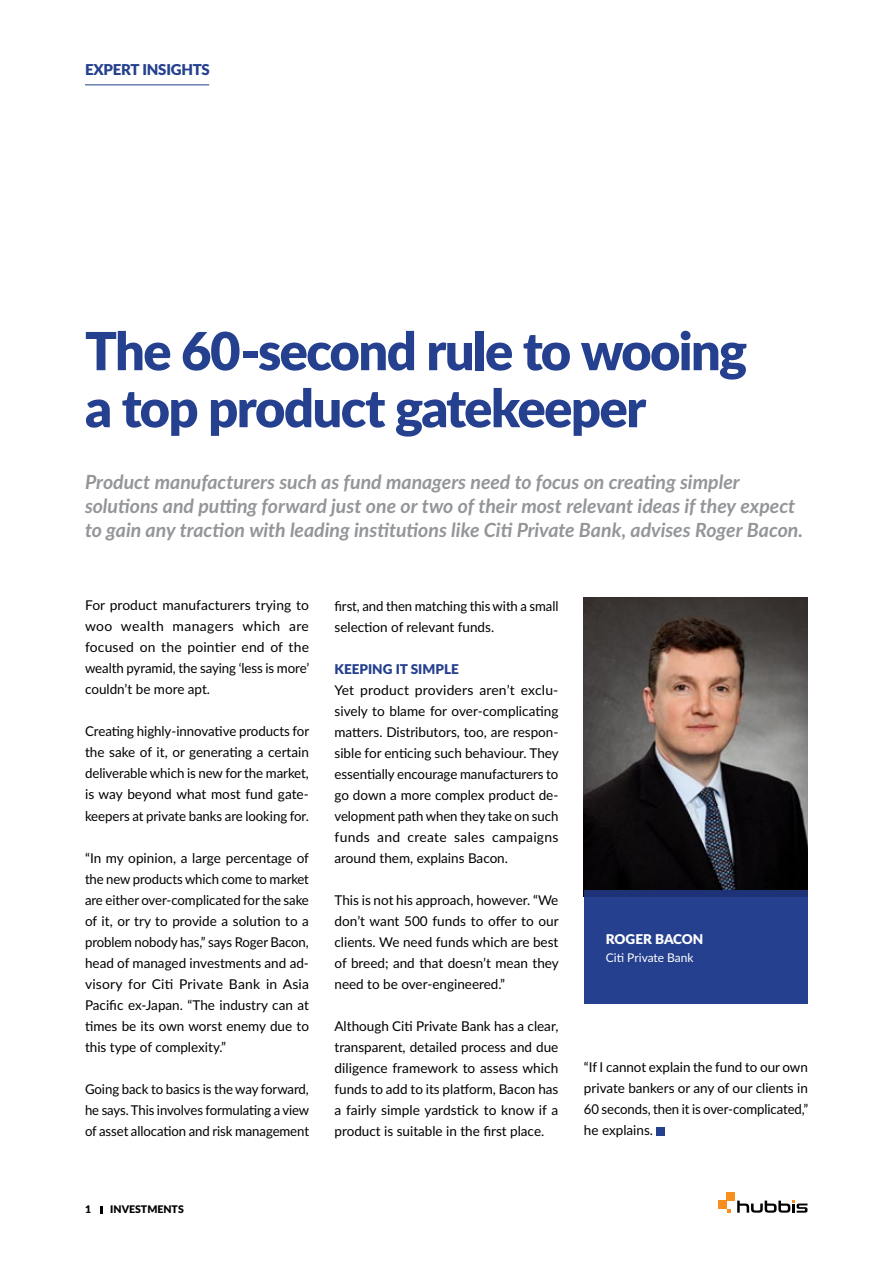
<style>
.page{position:relative;width:893px;height:1263px;background:#fff}
.page>*{position:absolute;margin:0;border:0;box-sizing:border-box;transform-origin:0 0}
.t1{font:900 52.5px/57px "Lato";letter-spacing:-.03em;color:#25408f}
.t2{font:italic 700 19.5px/24px "Lato";color:#939598}
.t3{font:900 15px "Lato";letter-spacing:-.015em;color:#25408f}
.t4{font:13.5px/21px "Lato";color:#000;text-align:justify}
.t5{font:900 13.5px "Lato";color:#25408f}
.t6{font:900 13.5px "Lato";letter-spacing:-.01em;color:#fff}
.t7{font:12px "Lato";color:#fff}
.t8{font:900 10.5px "Lato";color:#000}
</style>
<div class="page">
<hr style="left:85px;top:84px;width:124px;height:1px;background:#25408f">
<svg style="left:101px;top:1206px;width:2px;height:7px"></svg>
<div style="left:584px;top:890px;width:224px;height:114px;background:#25408f"></div>
<img style="left:584px;top:597px;width:224px;height:293px">
<div style="left:584px;top:890px;width:224px;height:7px;background:#1e3278"></div>
<svg style="left:737px;top:1200px;width:70px;height:13px"></svg>
<div style="left:727px;top:1192px;width:8px;height:8px;background:#f78e1e"></div>
<div style="left:718px;top:1200px;width:9px;height:9px;background:#f78e1e"></div>
<div style="left:657px;top:1127px;width:8px;height:8px;background:#25408f"></div>
<p class="t3" style="left:85px;top:58px;width:126px">EXPERT INSIGHTS</p>
<h1 class="t1" style="left:85px;top:320px;width:663px">The 60-second rule to wooing a top product gatekeeper</h1>
<p class="t2" style="left:85px;top:469px;width:720px">Product manufacturers such as fund managers need to focus on creating simpler solutions and putting forward just one or two of their most relevant ideas if they expect to gain any traction with leading institutions like Citi Private Bank, advises Roger Bacon.</p>
<p class="t4" style="left:85px;top:594px;width:226px">For product manufacturers trying to woo wealth managers which are focused on the pointier end of the wealth pyramid, the saying ‘less is more’ couldn’t be more apt.</p>
<p class="t4" style="left:85px;top:720px;width:226px">Creating highly-innovative products for the sake of it, or generating a certain deliverable which is new for the market, is way beyond what most fund gate&shy;keepers at private banks are looking for.</p>
<p class="t4" style="left:85px;top:846px;width:225px">“In my opinion, a large percentage of the new products which come to market are either over-complicated for the sake of it, or try to provide a solution to a problem nobody has,” says Roger Bacon, head of managed investments and ad&shy;visory for Citi Private Bank in Asia Pacific ex-Japan. “The industry can at times be its own worst enemy due to this type of complexity.”</p>
<p class="t4" style="left:85px;top:1077px;width:226px">Going back to basics is the way forward, he says. This involves formulating a view of asset allocation and risk management</p>
<p class="t4" style="left:334px;top:595px;width:226px">first, and then matching this with a small selection of relevant funds.</p>
<p class="t5" style="left:334px;top:659px;width:124px">Keeping it Sim ple</p>
<p class="t4" style="left:334px;top:679px;width:226px">Yet product providers aren’t exclu&shy;sively to blame for over-complicating matters. Distributors, too, are respon&shy;sible for enticing such behaviour. They essentially encourage manufacturers to go down a more complex product de&shy;velopment path when they take on such funds and create sales campaigns around them, explains Bacon.</p>
<p class="t4" style="left:334px;top:889px;width:226px">This is not his approach, however. “We don’t want 500 funds to offer to our clients. We need funds which are best of breed; and that doesn’t mean they need to be over-engineered.”</p>
<p class="t4" style="left:334px;top:1015px;width:225px">Although Citi Private Bank has a clear, transparent, detailed process and due diligence framework to assess which funds to add to its platform, Bacon has a fairly simple yardstick to know if a product is suitable in the first place.</p>
<p class="t6" style="left:606px;top:928px;width:96px">Roger Bacon</p>
<p class="t7" style="left:606px;top:949px;width:89px">Citi Private Bank</p>
<p class="t4" style="left:584px;top:1056px;width:226px">“If I cannot explain the fund to our own private bankers or any of our clients in 60 seconds, then it is over-complicated,” he explains.</p>
<p class="t8" style="left:85px;top:1201px;width:8px">1</p>
<p class="t8" style="left:110px;top:1201px;width:75px">INVESTMENTS</p>
</div>
